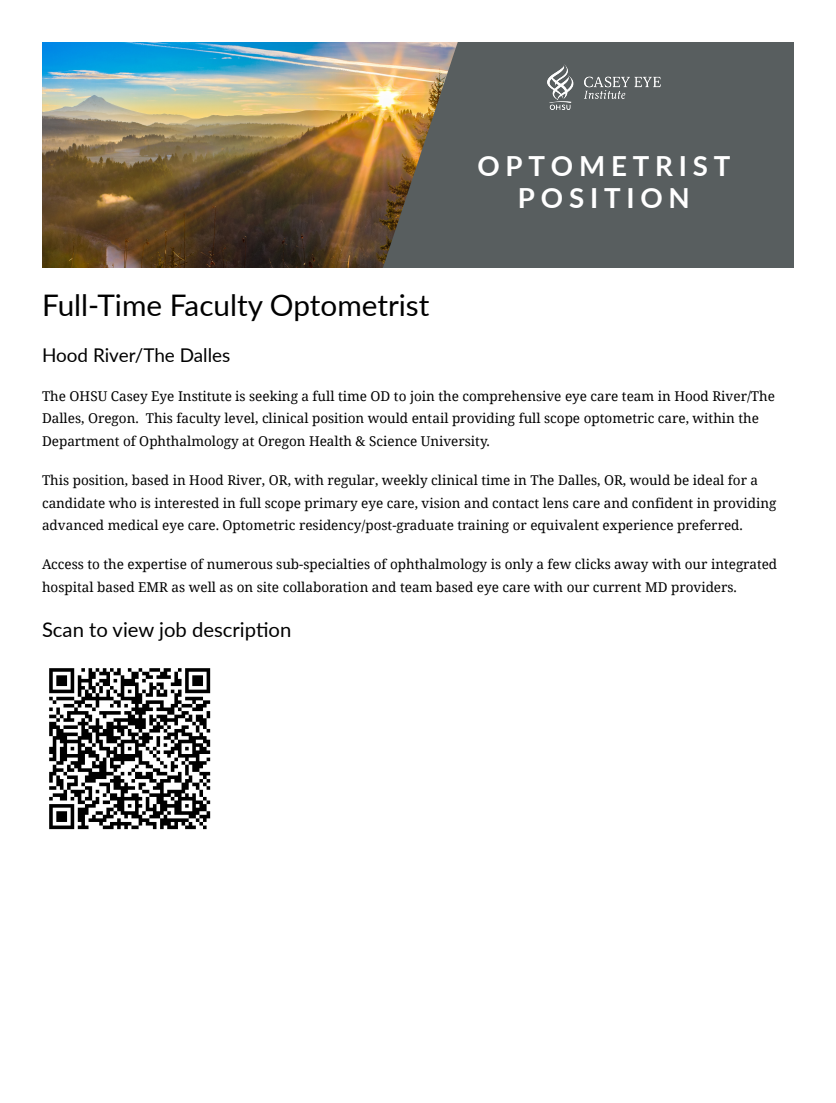
<style>
.page{position:relative;width:836px;height:1103px;background:#fff}
.page>*{position:absolute;margin:0;border:0;box-sizing:border-box;transform-origin:0 0}
.t1{font:29.7px "Lato";color:#000}
.t2{font:700 27.6px "Lato";letter-spacing:.21em;color:#fff}
.t3{font:20.25px "Lato";color:#000}
.t4{font:18.9px "Lato";color:#000}
.t5{font:13.5px/22.8px "Noto Serif";color:#000}
</style>
<div class="page">
<div style="left:42px;top:42px;width:751px;height:225px;background:#585e5f"></div>
<img style="left:42px;top:42px;width:418px;height:226px">
<img style="left:547px;top:65px;width:113px;height:44px">
<svg style="left:49px;top:668px;width:162px;height:162px"></svg>
<p class="t2" style="left:477px;top:149px;width:254px">OPTOMETRIST</p>
<p class="t2" style="left:518px;top:181px;width:173px">POSITION</p>
<p class="t1" style="left:42px;top:286px;width:389px">Full-Time Faculty Optometrist</p>
<p class="t4" style="left:42px;top:343px;width:190px">Hood River/The Dalles</p>
<p class="t5" style="left:42px;top:384px;width:734px">The OHSU Casey Eye Institute is seeking a full time OD to join the comprehensive eye care team in Hood River/The<br>Dalles, Oregon. This faculty level, clinical position would entail providing full scope optometric care, within the<br>Department of Ophthalmology at Oregon Health &amp; Science University.</p>
<p class="t5" style="left:42px;top:468px;width:736px">This position, based in Hood River, OR, with regular, weekly clinical time in The Dalles, OR, would be ideal for a candidate who is interested in full scope primary eye care, vision and contact lens care and confident in providing advanced medical eye care. Optometric residency/post-graduate training or equivalent experience preferred.</p>
<p class="t5" style="left:42px;top:552px;width:736px;line-height:23.2px">Access to the expertise of numerous sub-specialties of ophthalmology is only a few clicks away with our integrated hospital based EMR as well as on site collaboration and team based eye care with our current MD providers.</p>
<p class="t3" style="left:42px;top:617px;width:251px">Scan to view job description</p>
</div>
